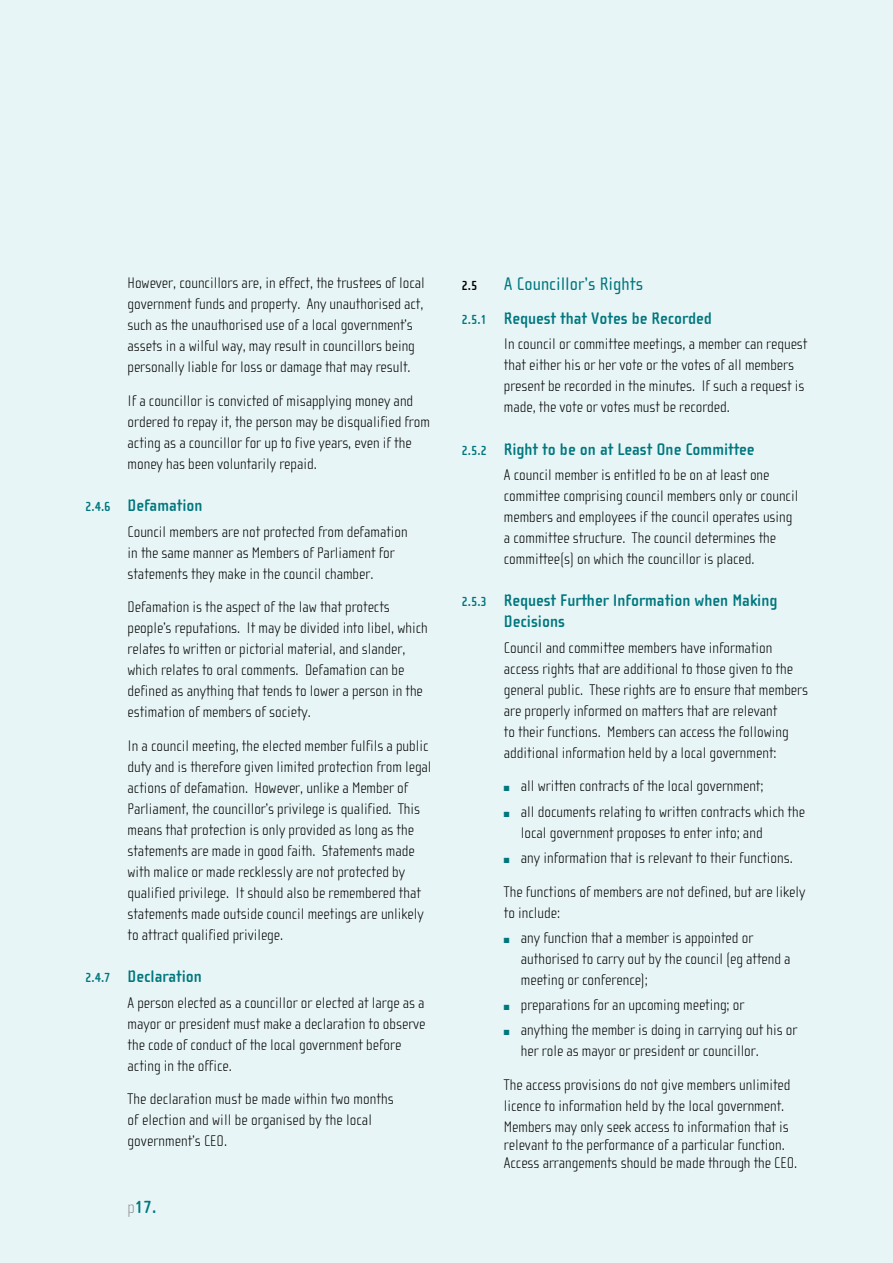
<style>
.page{position:relative;width:893px;height:1263px;background:#e8f5f6}
.page>*{position:absolute;margin:0;border:0;box-sizing:border-box;transform-origin:0 0}
.t1{font:18.75px "Cholla Sans";color:#00777e}
.t2{font:700 18px "Cholla Sans";color:#00777e}
.t3{font:700 17.25px/21px "Cholla Sans";color:#00777e}
.t4{font:100 15.75px/21px "Cholla Sans";color:#000}
.t5{font:700 13.5px "Cholla Sans";color:#000}
.s1{font-size:13.5px}
.s2{font-weight:100;color:#939598}
.s3{color:#00777e}
</style>
<div class="page">
<p class="t4" style="left:128px;top:273px;width:299px">However, councillors are, in effect, the trustees of local government funds and property. Any unauthorised act, such as the unauthorised use of a local government’s assets in a wilful way, may result in councillors being personally liable for loss or damage that may result.</p>
<p class="t4" style="left:128px;top:390px;width:304px">If a councillor is convicted of misapplying money and ordered to repay it, the person may be disqualified from acting as a councillor for up to five years, even if the money has been voluntarily repaid.</p>
<p class="t3" style="left:85px;top:495px;width:119px"><span class="s1">2.4.6</span> Defamation</p>
<p class="t4" style="left:128px;top:521px;width:282px">Council members are not protected from defamation in the same manner as Members of Parliament for statements they make in the council chamber.</p>
<p class="t4" style="left:128px;top:597px;width:302px">Defamation is the aspect of the law that protects people’s reputations. It may be divided into libel, which relates to written or pictorial material, and slander, which relates to oral comments. Defamation can be defined as anything that tends to lower a person in the estimation of members of society.</p>
<p class="t4" style="left:128px;top:735px;width:306px">In a council meeting, the elected member fulfils a public duty and is therefore given limited protection from legal actions of defamation. However, unlike a Member of Parliament, the councillor’s privilege is qualified. This means that protection is only provided as long as the statements are made in good faith. Statements made with malice or made recklessly are not protected by qualified privilege. It should also be remembered that statements made outside council meetings are unlikely to attract qualified privilege.</p>
<p class="t3" style="left:85px;top:966px;width:118px"><span class="s1">2.4.7</span> Declaration</p>
<p class="t4" style="left:128px;top:992px;width:299px">A person elected as a councillor or elected at large as a mayor or president must make a declaration to observe the code of conduct of the local government before acting in the office.</p>
<p class="t4" style="left:128px;top:1089px;width:268px">The declaration must be made within two months of election and will be organised by the local government’s CEO.</p>
<p class="t2" style="left:128px;top:1197px;width:30px"><span class="s2">p</span>17.</p>
<p class="t5" style="left:461px;top:279px;width:18px">2.5</p>
<p class="t1" style="left:504px;top:274px;width:141px">A Councillor’s Rights</p>
<p class="t3" style="left:461px;top:308px;width:252px"><span class="s1">2.5.1</span> Request that Votes be Recorded</p>
<p class="t4" style="left:504px;top:334px;width:305px">In council or committee meetings, a member can request that either his or her vote or the votes of all members present be recorded in the minutes. If such a request is made, the vote or votes must be recorded.</p>
<p class="t3" style="left:461px;top:439px;width:295px"><span class="s1">2.5.2</span> Right to be on at Least One Committee</p>
<p class="t4" style="left:504px;top:465px;width:296px">A council member is entitled to be on at least one committee comprising council members only or council members and employees if the council operates using a committee structure. The council determines the committee(s) on which the councillor is placed.</p>
<p class="t3" style="left:504px;top:590px;width:275px;text-indent:-43px"><span class="s1">2.5.3</span> Request Further Information when Making<br>Decisions</p>
<p class="t4" style="left:504px;top:637px;width:306px">Council and committee members have information access rights that are additional to those given to the general public. These rights are to ensure that members are properly informed on matters that are relevant<br>to their functions. Members can access the following additional information held by a local government:</p>
<p class="t4" style="left:504px;top:776px;width:261px"><span class="s3">■</span> all written contracts of the local government;</p>
<p class="t4" style="left:521px;top:801px;width:286px;text-indent:-17px"><span class="s3">■</span> all documents relating to written contracts which the local government proposes to enter into; and</p>
<p class="t4" style="left:504px;top:841px;width:303px;line-height:33.8px"><span class="s3">■</span> any information that is relevant to their functions.<br>The functions of members are not defined, but are likely</p>
<p class="t4" style="left:504px;top:902px;width:58px">to include:</p>
<p class="t4" style="left:521px;top:927px;width:271px;text-indent:-17px"><span class="s3">■</span> any function that a member is appointed or authorised to carry out by the council (eg attend a meeting or conference);</p>
<p class="t4" style="left:504px;top:995px;width:242px"><span class="s3">■</span> preparations for an upcoming meeting; or</p>
<p class="t4" style="left:521px;top:1020px;width:278px;text-indent:-17px"><span class="s3">■</span> anything the member is doing in carrying out his or her role as mayor or president or councillor.</p>
<p class="t4" style="left:504px;top:1075px;width:288px">The access provisions do not give members unlimited licence to information held by the local government.<br>Members may only seek access to information that is</p>
<p class="t4" style="left:504px;top:1136px;width:295px;line-height:18px">relevant to the performance of a particular function.<br>Access arrangements should be made through the CEO.</p>
</div>
